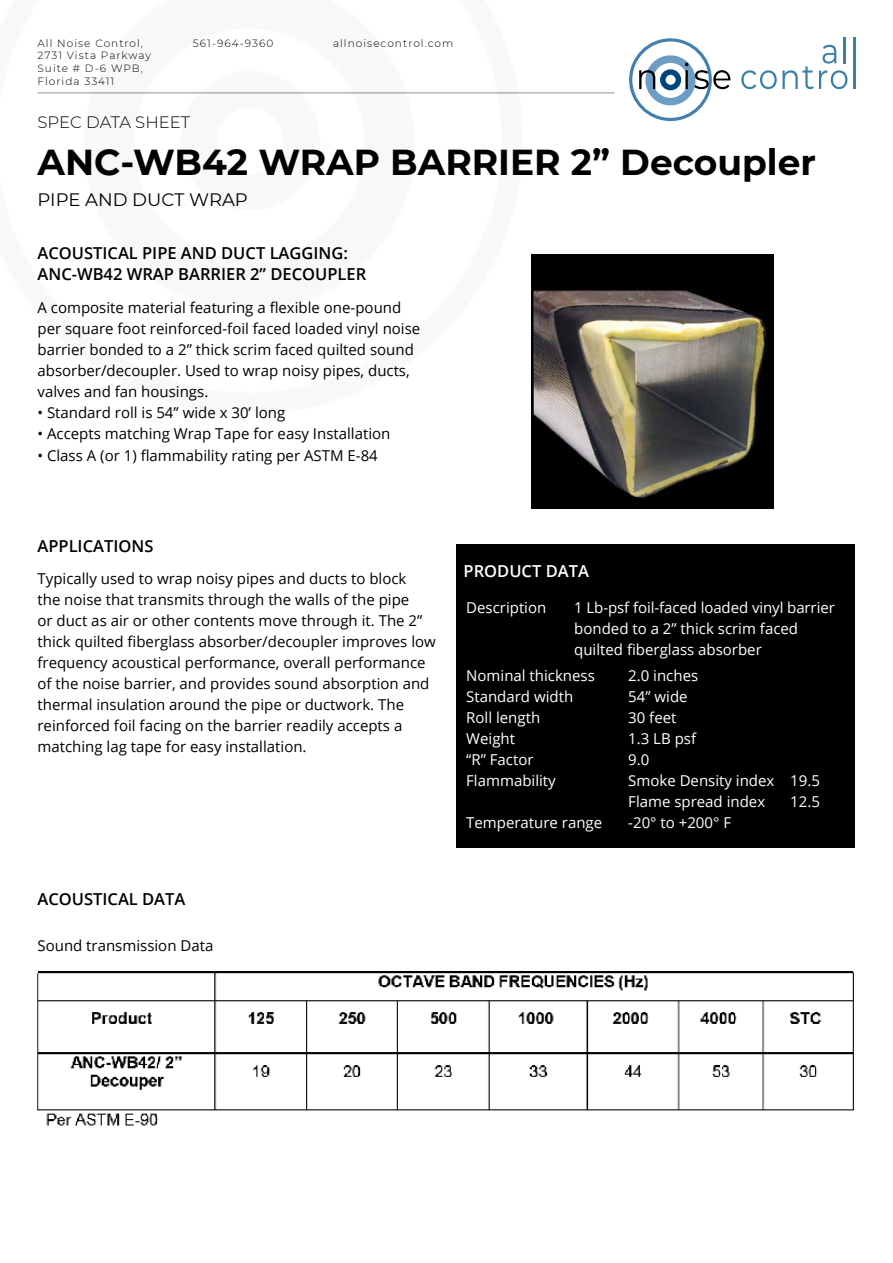
<style>
.page{position:relative;width:893px;height:1263px;background:#fff}
.page>*{position:absolute;margin:0;border:0;box-sizing:border-box;transform-origin:0 0}
.t1{font:700 36px "Montserrat";color:#000}
.t2{font:18px "Montserrat";color:#000}
.t3{font:600 16.5px/21px "Open Sans";color:#000}
.t4{font:300 16.5px "Montserrat";color:#000}
.t5{font:600 16.5px "Open Sans";color:#fff}
.t6{font:15px/21px "Open Sans";color:#000}
.t7{font:15px/21px "Open Sans";color:#fff}
.t8{font:300 10.5px/12.6px "Montserrat";letter-spacing:.1em;color:#000}
</style>
<div class="page">
<div style="left:629px;top:38px;width:83px;height:83px;border:3px solid #4281af;border-radius:50%"></div>
<div style="left:645px;top:55px;width:50px;height:50px;border:8px solid #6d9cc4;border-radius:50%"></div>
<div style="left:660px;top:69px;width:21px;height:21px;border:5px solid #00467c;border-radius:50%"></div>
<svg style="left:639px;top:70px;width:16px;height:19px"></svg>
<svg style="left:685px;top:63px;width:3px;height:26px"></svg>
<svg style="left:694px;top:70px;width:36px;height:19px"></svg>
<svg style="left:741px;top:45px;width:106px;height:44px"></svg>
<hr style="left:844px;top:37px;width:2px;height:26px;background:#3b7fa8">
<hr style="left:853px;top:37px;width:2px;height:52px;background:#3b7fa8">
<div style="left:456px;top:544px;width:399px;height:303px;background:#000"></div>
<hr style="left:38px;top:93px;width:576px;height:1px;background:#909090">
<img style="left:532px;top:254px;width:241px;height:254px">
<img style="left:37px;top:971px;width:817px;height:155px">
<p class="t8" style="left:38px;top:36px;width:115px">All Noise Control,<br>2731 Vista Parkway<br>Suite # D-6 WPB,<br>Florida 33411</p>
<p class="t8" style="left:193px;top:37px;width:82px">561-964-9360</p>
<p class="t8" style="left:333px;top:37px;width:122px">allnoisecontrol.com</p>
<p class="t4" style="left:38px;top:111px;width:154px">SPEC DATA SHEET</p>
<h1 class="t1" style="left:38px;top:136px;width:780px">ANC-WB42 WRAP BARRIER 2” Decoupler</h1>
<p class="t2" style="left:38px;top:187px;width:212px">PIPE AND DUCT WRAP</p>
<p class="t3" style="left:38px;top:242px;width:330px">ACOUSTICAL PIPE AND DUCT LAGGING:<br>ANC-WB42 WRAP BARRIER 2” DECOUPLER</p>
<p class="t6" style="left:38px;top:297px;width:384px">A composite material featuring a flexible one-pound per square foot reinforced-foil faced loaded vinyl noise barrier bonded to a 2” thick scrim faced quilted sound absorber/decoupler. Used to wrap noisy pipes, ducts, valves and fan housings.</p>
<p class="t6" style="left:38px;top:402px;width:249px">• Standard roll is 54” wide x 30’ long</p>
<p class="t6" style="left:38px;top:423px;width:354px">• Accepts matching Wrap Tape for easy Installation</p>
<p class="t6" style="left:38px;top:444px;width:342px">• Class A (or 1) flammability rating per ASTM E-84</p>
<p class="t3" style="left:38px;top:535px;width:117px">APPLICATIONS</p>
<p class="t6" style="left:38px;top:568px;width:400px">Typically used to wrap noisy pipes and ducts to block<br>the noise that transmits through the walls of the pipe<br>or duct as air or other contents move through it. The 2” thick quilted fiberglass absorber/decoupler improves low frequency acoustical performance, overall performance of the noise barrier, and provides sound absorption and thermal insulation around the pipe or ductwork. The reinforced foil facing on the barrier readily accepts a matching lag tape for easy installation.</p>
<p class="t3" style="left:38px;top:888px;width:149px">ACOUSTICAL DATA</p>
<p class="t6" style="left:37px;top:934px;width:177px">Sound transmission Data</p>
<p class="t5" style="left:464px;top:560px;width:127px">PRODUCT DATA</p>
<p class="t7" style="left:466px;top:597px;width:82px">Description</p>
<p class="t7" style="left:574px;top:597px;width:262px">1 Lb-psf foil-faced loaded vinyl barrier bonded to a 2” thick scrim faced quilted fiberglass absorber</p>
<p class="t7" style="left:466px;top:665px;width:130px">Nominal thickness</p>
<p class="t7" style="left:628px;top:665px;width:71px">2.0 inches</p>
<p class="t7" style="left:466px;top:686px;width:108px">Standard width</p>
<p class="t7" style="left:628px;top:686px;width:61px">54” wide</p>
<p class="t7" style="left:466px;top:707px;width:75px">Roll length</p>
<p class="t7" style="left:628px;top:707px;width:50px">30 feet</p>
<p class="t7" style="left:466px;top:728px;width:50px">Weight</p>
<p class="t7" style="left:628px;top:728px;width:69px">1.3 LB psf</p>
<p class="t7" style="left:466px;top:749px;width:69px">“R” Factor</p>
<p class="t7" style="left:628px;top:749px;width:23px">9.0</p>
<p class="t7" style="left:466px;top:770px;width:91px">Flammability</p>
<p class="t7" style="left:628px;top:770px;width:193px">Smoke Density index 19.5<br>Flame spread index</p>
<p class="t7" style="left:790px;top:791px;width:31px">12.5</p>
<p class="t7" style="left:466px;top:812px;width:137px">Temperature range</p>
<p class="t7" style="left:628px;top:812px;width:104px">-20° to +200° F</p>
</div>
